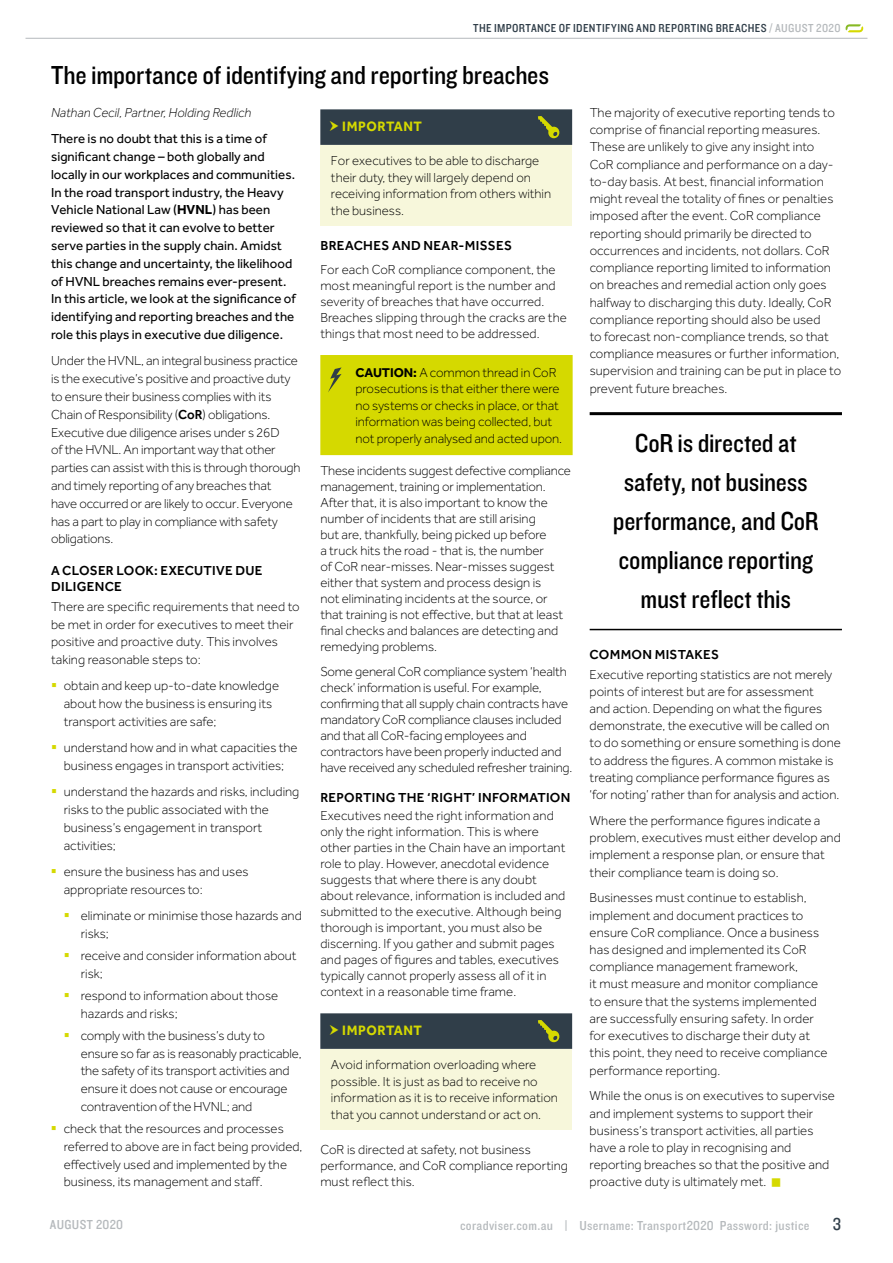
<style>
.page{position:relative;width:893px;height:1263px;background:#fff}
.page>*{position:absolute;margin:0;border:0;box-sizing:border-box;transform-origin:0 0}
.t1{font:27px/39px "Knockout 30 Junior Welterwt";letter-spacing:-.01em;color:#000;text-align:center}
.t2{font:18px "Knockout 30 Junior Welterwt";color:#303e49}
.t3{font:700 14.1px "Effra";letter-spacing:.035em;color:#d5d900;scale:.96 1}
.t4{font:300 13.5px/17.2px "Effra";color:#000}
.t5{font:13.5px/17.9px "Effra";letter-spacing:.005em;color:#000}
.t6{font:500 13.5px/16.4px "Effra";letter-spacing:.02em;color:#000}
.t7{font:13.5px "Knockout 30 Junior Welterwt";letter-spacing:.025em;color:#b5b9bc}
.t8{font:italic 300 13.5px "Effra";letter-spacing:.005em;color:#000}
.t9{font:12px "Knockout 30 Junior Welterwt";letter-spacing:.03em;color:#303e49}
.s1{color:#b5b9bc}
.s2{font-weight:700}
.s3{font-weight:500}
.s4{color:#d5d900}
.s5{font-weight:700;font-size:13.2px}
</style>
<div class="page">
<hr style="left:26px;top:38px;width:841px;height:1px;background:#b5b9bc">
<svg style="left:846px;top:24px;width:17px;height:8px"></svg>
<div style="left:320px;top:145px;width:252px;height:81px;background:#f7f7db"></div>
<div style="left:320px;top:355px;width:253px;height:100px;background:#d5d900"></div>
<div style="left:320px;top:1049px;width:252px;height:81px;background:#f7f7db"></div>
<hr style="left:590px;top:412px;width:252px;height:3px;background:#000">
<hr style="left:590px;top:629px;width:252px;height:1px;background:#000">
<svg style="left:320px;top:109px;width:252px;height:36px;background:#36434a"></svg>
<svg style="left:320px;top:1013px;width:252px;height:36px;background:#36434a"></svg>
<p class="t9" style="left:473px;top:20px;width:369px">THE IMPORTANCE OF IDENTIFYING AND REPORTING BREACHES <span class="s1">/ AUGUST 2020</span></p>
<h1 class="t1" style="left:51px;top:54px;width:500px">The importance of identifying and reporting breaches</h1>
<p class="t8" style="left:51px;top:105px;width:202px">Nathan Cecil, Partner, Holding Redlich</p>
<p class="t5" style="left:51px;top:130px;width:246px">There is no doubt that this is a time of significant change – both globally and locally in our workplaces and communities.<br>In the road transport industry, the Heavy Vehicle National Law (<span class="s2">HVNL</span>) has been reviewed so that it can evolve to better serve parties in the supply chain. Amidst this change and uncertainty, the likelihood of HVNL breaches remains ever-present.<br>In this article, we look at the significance of identifying and reporting breaches and the role this plays in executive due diligence.</p>
<p class="t4" style="left:51px;top:352px;width:251px;line-height:17.9px">Under the HVNL, an integral business practice is the executive’s positive and proactive duty to ensure their business complies with its Chain of Responsibility (<span class="s3">CoR</span>) obligations.<br>Executive due diligence arises under s 26D<br>of the HVNL. An important way that other parties can assist with this is through thorough and timely reporting of any breaches that have occurred or are likely to occur. Everyone has a part to play in compliance with safety obligations.</p>
<p class="t6" style="left:51px;top:562px;width:213px">A CLOSER LOOK: EXECUTIVE DUE<br>DILIGENCE</p>
<p class="t4" style="left:51px;top:597px;width:250px;line-height:17.9px">There are specific requirements that need to be met in order for executives to meet their positive and proactive duty. This involves taking reasonable steps to:</p>
<p class="t4" style="left:64px;top:677px;width:217px;line-height:17.9px;text-indent:-13px"><span class="s4">▪</span> obtain and keep up-to-date knowledge about how the business is ensuring its transport activities are safe;</p>
<p class="t4" style="left:51px;top:739px;width:248px;line-height:17.9px;text-align:center"><span class="s4">▪</span> understand how and in what capacities the business engages in transport activities;</p>
<p class="t4" style="left:64px;top:783px;width:237px;line-height:17.9px;text-indent:-13px"><span class="s4">▪</span> understand the hazards and risks, including risks to the public associated with the business’s engagement in transport activities;</p>
<p class="t4" style="left:64px;top:863px;width:186px;line-height:17.9px;text-indent:-13px"><span class="s4">▪</span> ensure the business has and uses appropriate resources to:</p>
<p class="t4" style="left:81px;top:907px;width:223px;line-height:17.9px;text-indent:-17px"><span class="s4">▪</span> eliminate or minimise those hazards and risks;</p>
<p class="t4" style="left:81px;top:946px;width:217px;line-height:17.9px;text-indent:-17px"><span class="s4">▪</span> receive and consider information about risk;</p>
<p class="t4" style="left:81px;top:986px;width:199px;line-height:17.9px;text-indent:-17px"><span class="s4">▪</span> respond to information about those hazards and risks;</p>
<p class="t4" style="left:81px;top:1026px;width:222px;line-height:17.9px;text-indent:-17px"><span class="s4">▪</span> comply with the business’s duty to ensure so far as is reasonably practicable, the safety of its transport activities and ensure it does not cause or encourage contravention of the HVNL; and</p>
<p class="t4" style="left:64px;top:1119px;width:240px;line-height:17.9px;text-indent:-13px"><span class="s4">▪</span> check that the resources and processes referred to above are in fact being provided, effectively used and implemented by the business, its management and staff.</p>
<p class="t4" style="left:590px;top:104px;width:253px">The majority of executive reporting tends to comprise of financial reporting measures.<br>These are unlikely to give any insight into CoR compliance and performance on a day&shy;to-day basis. At best, financial information might reveal the totality of fines or penalties imposed after the event. CoR compliance reporting should primarily be directed to occurrences and incidents, not dollars. CoR compliance reporting limited to information on breaches and remedial action only goes halfway to discharging this duty. Ideally, CoR compliance reporting should also be used<br>to forecast non-compliance trends, so that compliance measures or further information, supervision and training can be put in place to prevent future breaches.</p>
<h1 class="t1" style="left:613px;top:423px;width:207px">CoR is directed at safety, not business performance, and CoR compliance reporting must reflect this</h1>
<p class="t3" style="left:342px;top:118px;width:85px">IMPORTANT</p>
<p class="t4" style="left:331px;top:152px;width:222px;line-height:16.5px">For executives to be able to discharge their duty, they will largely depend on receiving information from others within the business.</p>
<p class="t6" style="left:320px;top:237px;width:193px">BREACHES AND NEAR-MISSES</p>
<p class="t4" style="left:320px;top:261px;width:248px;line-height:16px">For each CoR compliance component, the most meaningful report is the number and severity of breaches that have occurred.<br>Breaches slipping through the cracks are the things that most need to be addressed.</p>
<p class="t4" style="left:356px;top:364px;width:208px;line-height:16.5px"><span class="s5">CAUTION:</span> A common thread in CoR prosecutions is that either there were no systems or checks in place, or that information was being collected, but not properly analysed and acted upon.</p>
<p class="t4" style="left:320px;top:463px;width:252px;line-height:16px">These incidents suggest defective compliance management, training or implementation.<br>After that, it is also important to know the number of incidents that are still arising<br>but are, thankfully, being picked up before<br>a truck hits the road - that is, the number<br>of CoR near-misses. Near-misses suggest either that system and process design is<br>not eliminating incidents at the source, or that training is not effective, but that at least final checks and balances are detecting and remedying problems.</p>
<p class="t4" style="left:320px;top:663px;width:254px;line-height:16px">Some general CoR compliance system ‘health check’ information is useful. For example, confirming that all supply chain contracts have mandatory CoR compliance clauses included and that all CoR-facing employees and contractors have been properly inducted and have received any scheduled refresher training.</p>
<p class="t6" style="left:320px;top:789px;width:252px">REPORTING THE ‘RIGHT’ INFORMATION</p>
<p class="t4" style="left:320px;top:807px;width:247px;line-height:16px">Executives need the right information and only the right information. This is where other parties in the Chain have an important role to play. However, anecdotal evidence suggests that where there is any doubt about relevance, information is included and submitted to the executive. Although being thorough is important, you must also be discerning. If you gather and submit pages and pages of figures and tables, executives typically cannot properly assess all of it in context in a reasonable time frame.</p>
<p class="t3" style="left:342px;top:1022px;width:85px">IMPORTANT</p>
<p class="t4" style="left:331px;top:1056px;width:229px;line-height:16.5px">Avoid information overloading where possible. It is just as bad to receive no information as it is to receive information that you cannot understand or act on.</p>
<p class="t4" style="left:320px;top:1142px;width:249px;line-height:16px">CoR is directed at safety, not business performance, and CoR compliance reporting must reflect this.</p>
<p class="t6" style="left:590px;top:646px;width:131px">COMMON MISTAKES</p>
<p class="t4" style="left:590px;top:665px;width:253px">Executive reporting statistics are not merely points of interest but are for assessment<br>and action. Depending on what the figures demonstrate, the executive will be called on to do something or ensure something is done to address the figures. A common mistake is treating compliance performance figures as ‘for noting’ rather than for analysis and action.</p>
<p class="t4" style="left:590px;top:812px;width:253px">Where the performance figures indicate a problem, executives must either develop and implement a response plan, or ensure that their compliance team is doing so.</p>
<p class="t4" style="left:590px;top:889px;width:239px">Businesses must continue to establish, implement and document practices to ensure CoR compliance. Once a business has designed and implemented its CoR compliance management framework,<br>it must measure and monitor compliance to ensure that the systems implemented are successfully ensuring safety. In order for executives to discharge their duty at this point, they need to receive compliance performance reporting.</p>
<p class="t4" style="left:590px;top:1087px;width:247px">While the onus is on executives to supervise and implement systems to support their business’s transport activities, all parties have a role to play in recognising and reporting breaches so that the positive and proactive duty is ultimately met.</p>
<p class="t7" style="left:50px;top:1215px;width:75px">AUGUST 2020</p>
<p class="t7" style="left:460px;top:1216px;width:351px">coradviser.com.au | Username: Transport2020 Password: justice</p>
<h2 class="t2" style="left:833px;top:1212px;width:10px">3</h2>
</div>
